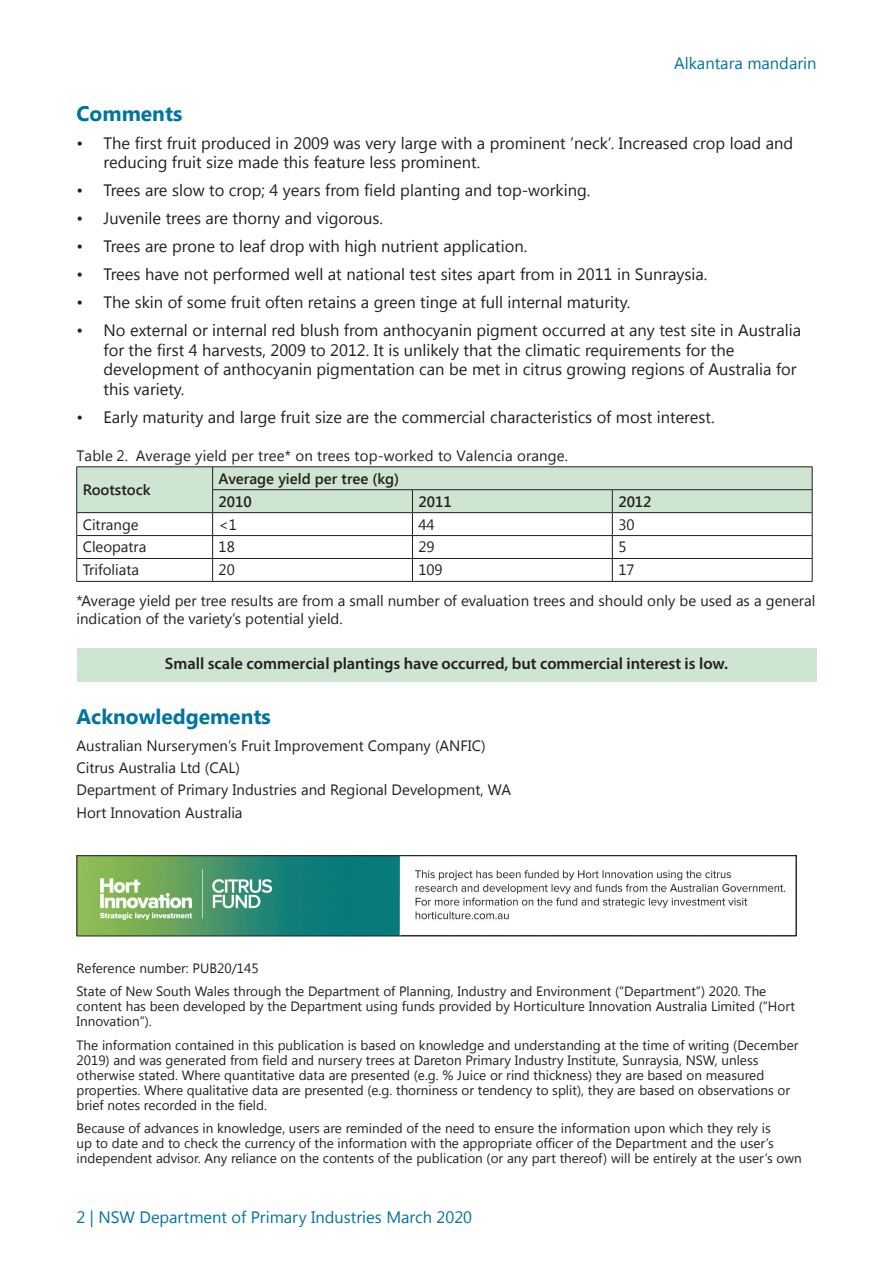
<style>
.page{position:relative;width:893px;height:1263px;background:#fff}
.page>*{position:absolute;margin:0;border:0;box-sizing:border-box;transform-origin:0 0}
.Heading_1{font:700 21px "Segoe UI";color:#0074a1}
.t1{font:16.5px/19.5px "Segoe UI";color:#231f20}
.Highlight_box{font:600 16.5px "Myriad Pro";color:#231f20}
.Disclaimer{font:16.5px "Segoe UI";color:#0074a1}
.References{font:15px "Segoe UI";color:#231f20}
.Table_footnote_text{font:15px/18px "Segoe UI";color:#231f20}
.TABLE_LIST{font:15px "Segoe UI";letter-spacing:.01em;color:#231f20}
.Table_text{font:15px "Segoe UI";color:#231f20}
.Table_heading_1{font:600 15px "Segoe UI";color:#231f20}
.Disclaimer-2{font:13.5px/15px "Segoe UI";color:#231f20}
</style>
<div class="page">
<div style="left:77px;top:648px;width:739px;height:34px;background:#cee5d2"></div>
<hr style="left:77px;top:466px;width:136px;height:1px;background:#231f20">
<hr style="left:213px;top:466px;width:199px;height:1px;background:#231f20">
<hr style="left:412px;top:466px;width:200px;height:1px;background:#231f20">
<hr style="left:612px;top:466px;width:200px;height:1px;background:#231f20">
<svg style="left:76px;top:467px;width:737px;height:114px"></svg>
<hr style="left:77px;top:581px;width:136px;height:1px;background:#231f20">
<hr style="left:213px;top:581px;width:199px;height:1px;background:#231f20">
<hr style="left:412px;top:581px;width:200px;height:1px;background:#231f20">
<hr style="left:612px;top:581px;width:200px;height:1px;background:#231f20">
<img style="left:79px;top:857px;width:707px;height:77px">
<div style="left:77px;top:855px;width:719px;height:81px;border:1px solid #231f20"></div>
<p class="Disclaimer" style="left:674px;top:52px;width:144px">Alkantara mandarin</p>
<p class="Heading_1" style="left:77px;top:98px;width:107px">Comments</p>
<p class="t1" style="left:104px;top:132px;width:691px;text-indent:-27px">• The first fruit produced in 2009 was very large with a prominent ‘neck’. Increased crop load and reducing fruit size made this feature less prominent.</p>
<p class="t1" style="left:77px;top:180px;width:515px">• Trees are slow to crop; 4 years from field planting and top-working.</p>
<p class="t1" style="left:77px;top:208px;width:308px">• Juvenile trees are thorny and vigorous.</p>
<p class="t1" style="left:77px;top:236px;width:452px">• Trees are prone to leaf drop with high nutrient application.</p>
<p class="t1" style="left:77px;top:264px;width:632px">• Trees have not performed well at national test sites apart from in 2011 in Sunraysia.</p>
<p class="t1" style="left:77px;top:292px;width:555px">• The skin of some fruit often retains a green tinge at full internal maturity.</p>
<p class="t1" style="left:104px;top:320px;width:699px;text-indent:-27px">• No external or internal red blush from anthocyanin pigment occurred at any test site in Australia for the first 4 harvests, 2009 to 2012. It is unlikely that the climatic requirements for the development of anthocyanin pigmentation can be met in citrus growing regions of Australia for this variety.</p>
<p class="t1" style="left:77px;top:406px;width:640px">• Early maturity and large fruit size are the commercial characteristics of most interest.</p>
<p class="TABLE_LIST" style="left:77px;top:445px;width:493px">Table 2. Average yield per tree* on trees top-worked to Valencia orange.</p>
<p class="Table_heading_1" style="left:83px;top:479px;width:69px">Rootstock</p>
<p class="Table_heading_1" style="left:219px;top:468px;width:182px">Average yield per tree (kg)</p>
<p class="Table_heading_1" style="left:219px;top:491px;width:35px">2010</p>
<p class="Table_heading_1" style="left:418px;top:491px;width:35px">2011</p>
<p class="Table_heading_1" style="left:618px;top:491px;width:35px">2012</p>
<p class="Table_text" style="left:83px;top:514px;width:58px">Citrange</p>
<p class="Table_text" style="left:219px;top:514px;width:20px">&lt;1</p>
<p class="Table_text" style="left:418px;top:514px;width:18px">44</p>
<p class="Table_text" style="left:618px;top:514px;width:18px">30</p>
<p class="Table_text" style="left:83px;top:537px;width:65px">Cleopatra</p>
<p class="Table_text" style="left:219px;top:537px;width:18px">18</p>
<p class="Table_text" style="left:418px;top:537px;width:18px">29</p>
<p class="Table_text" style="left:618px;top:537px;width:10px">5</p>
<p class="Table_text" style="left:83px;top:560px;width:58px">Trifoliata</p>
<p class="Table_text" style="left:219px;top:560px;width:18px">20</p>
<p class="Table_text" style="left:418px;top:560px;width:26px">109</p>
<p class="Table_text" style="left:618px;top:560px;width:18px">17</p>
<p class="Table_footnote_text" style="left:77px;top:591px;width:740px">*Average yield per tree results are from a small number of evaluation trees and should only be used as a general indication of the variety’s potential yield.</p>
<p class="Highlight_box" style="left:165px;top:653px;width:565px">Small scale commercial plantings have occurred, but commercial interest is low.</p>
<p class="Heading_1" style="left:77px;top:702px;width:196px">Acknowledgements</p>
<p class="References" style="left:77px;top:735px;width:411px">Australian Nurserymen’s Fruit Improvement Company (ANFIC)</p>
<p class="References" style="left:77px;top:757px;width:165px">Citrus Australia Ltd (CAL)</p>
<p class="References" style="left:77px;top:780px;width:436px">Department of Primary Industries and Regional Development, WA</p>
<p class="References" style="left:77px;top:802px;width:168px">Hort Innovation Australia</p>
<p class="Disclaimer-2" style="left:77px;top:956px;width:691px;line-height:23.5px">Reference number: PUB20/145<br>State of New South Wales through the Department of Planning, Industry and Environment (“Department”) 2020. The</p>
<p class="Disclaimer-2" style="left:77px;top:998px;width:720px">content has been developed by the Department using funds provided by Horticulture Innovation Australia Limited (“Hort<br>Innovation”).</p>
<p class="Disclaimer-2" style="left:77px;top:1037px;width:723px">The information contained in this publication is based on knowledge and understanding at the time of writing (December 2019) and was generated from field and nursery trees at Dareton Primary Industry Institute, Sunraysia, NSW, unless otherwise stated. Where quantitative data are presented (e.g. % Juice or rind thickness) they are based on measured properties. Where qualitative data are presented (e.g. thorniness or tendency to split), they are based on observations or brief notes recorded in the field.</p>
<p class="Disclaimer-2" style="left:77px;top:1120px;width:727px">Because of advances in knowledge, users are reminded of the need to ensure the information upon which they rely is<br>up to date and to check the currency of the information with the appropriate officer of the Department and the user’s independent advisor. Any reliance on the contents of the publication (or any part thereof) will be entirely at the user’s own</p>
<p class="Disclaimer" style="left:77px;top:1205px;width:397px">2 | NSW Department of Primary Industries March 2020</p>
</div>
